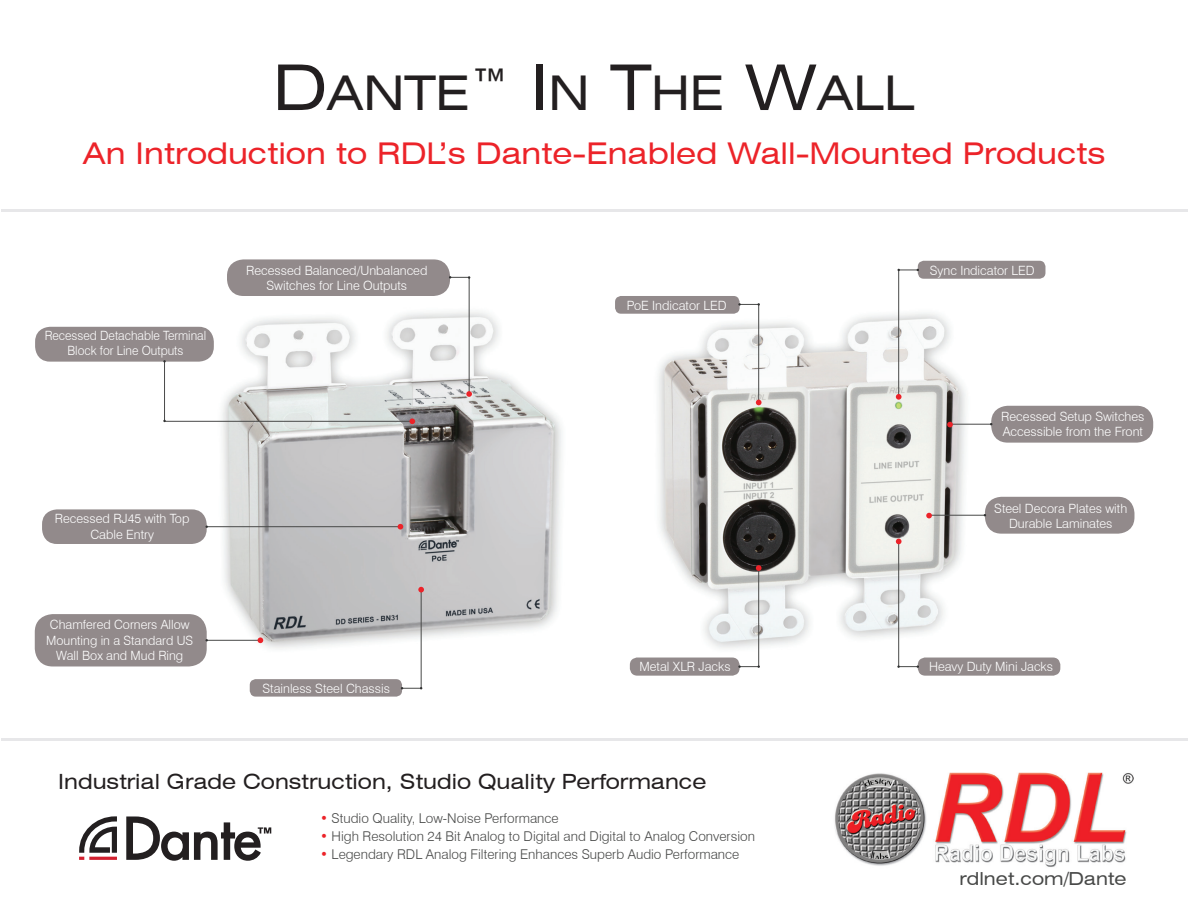
<style>
.page{position:relative;width:1188px;height:918px;background:#fff}
.page>*{position:absolute;margin:0;border:0;box-sizing:border-box;transform-origin:0 0}
.t1{font:expanded 48px "Swiss 721 BT";color:#231f20}
.t2{font:expanded 30px "Swiss 721 BT";color:#ec2329}
.t3{font:expanded 21px "Swiss 721 BT";color:#231f20}
.t4{font:expanded 18px "Swiss 721 BT";color:#484948}
.t5{font:300 13.5px "Swiss 721 BT";color:#484948}
.t6{font:300 12.75px/15.3px "Swiss 721 BT";color:#fff;text-align:center}
.t7{font:300 12.75px/15.3px "Swiss 721 BT";color:#fff;text-align:center;scale:.95 1}
.s1{font-size:63px}
.s2{color:#ec2329}
</style>
<div class="page">
<img style="left:216px;top:306px;width:346px;height:348px">
<img style="left:834px;top:772px;width:300px;height:95px">
<hr style="left:1px;top:738px;width:1187px;height:3px;background:#e7e7e9">
<hr style="left:1px;top:209px;width:1187px;height:2px;background:#e7e7e9">
<img style="left:658px;top:307px;width:313px;height:348px">
<hr style="left:0;top:27px;width:1px;height:38px;background:#ec2329">
<svg style="left:79px;top:816px;width:38px;height:44px"></svg>
<svg style="left:126px;top:816px;width:145px;height:45px"></svg>
<hr style="left:758px;top:568px;width:1px;height:99px;background:#484948">
<hr style="left:421px;top:590px;width:1px;height:99px;background:#484948">
<hr style="left:164px;top:362px;width:1px;height:60px;background:#484948">
<hr style="left:758px;top:305px;width:1px;height:99px;background:#484948">
<hr style="left:469px;top:277px;width:1px;height:118px;background:#484948">
<hr style="left:898px;top:540px;width:1px;height:127px;background:#484948">
<hr style="left:898px;top:270px;width:1px;height:128px;background:#484948">
<hr style="left:950px;top:424px;width:41px;height:1px;background:#484948">
<hr style="left:929px;top:515px;width:56px;height:1px;background:#484948">
<hr style="left:207px;top:640px;width:55px;height:1px;background:#484948">
<hr style="left:199px;top:526px;width:203px;height:1px;background:#484948">
<hr style="left:164px;top:421px;width:250px;height:1px;background:#484948">
<svg style="left:756px;top:565px;width:6px;height:6px"></svg>
<svg style="left:418px;top:587px;width:6px;height:5px"></svg>
<svg style="left:756px;top:400px;width:6px;height:5px"></svg>
<svg style="left:466px;top:391px;width:6px;height:6px"></svg>
<svg style="left:896px;top:539px;width:6px;height:5px"></svg>
<svg style="left:896px;top:394px;width:6px;height:6px"></svg>
<svg style="left:947px;top:422px;width:6px;height:5px"></svg>
<svg style="left:926px;top:513px;width:6px;height:5px"></svg>
<svg style="left:258px;top:637px;width:5px;height:6px"></svg>
<svg style="left:398px;top:524px;width:5px;height:6px"></svg>
<svg style="left:409px;top:418px;width:6px;height:6px"></svg>
<div style="left:630px;top:658px;width:110px;height:18px;background:#928a8b;border-radius:8px"></div>
<div style="left:250px;top:679px;width:152px;height:18px;background:#928a8b;border-radius:6px"></div>
<div style="left:615px;top:296px;width:125px;height:18px;background:#928a8b;border-radius:6px"></div>
<div style="left:227px;top:259px;width:223px;height:37px;background:#928a8b;border-radius:16px"></div>
<div style="left:918px;top:261px;width:127px;height:18px;background:#928a8b;border-radius:6px"></div>
<div style="left:35px;top:614px;width:172px;height:52px;background:#928a8b;border-radius:18px"></div>
<div style="left:42px;top:509px;width:165px;height:35px;background:#928a8b;border-radius:15px"></div>
<div style="left:35px;top:327px;width:179px;height:35px;background:#928a8b;border-radius:15px"></div>
<div style="left:991px;top:406px;width:162px;height:37px;background:#928a8b;border-radius:17px"></div>
<div style="left:985px;top:497px;width:149px;height:37px;background:#928a8b;border-radius:17px"></div>
<div style="left:918px;top:658px;width:142px;height:18px;background:#928a8b;border-radius:8px"></div>
<svg style="left:738px;top:665px;width:22px;height:3px"></svg>
<svg style="left:401px;top:687px;width:21px;height:2px"></svg>
<svg style="left:897px;top:269px;width:22px;height:2px"></svg>
<svg style="left:738px;top:303px;width:22px;height:3px"></svg>
<svg style="left:897px;top:665px;width:22px;height:3px"></svg>
<svg style="left:449px;top:276px;width:21px;height:3px"></svg>
<h1 class="t1" style="left:273px;top:64px;width:644px"><span class="s1">D</span>ANTE™ <span class="s1">I</span>N <span class="s1">T</span>HE <span class="s1">W</span>ALL</h1>
<h2 class="t2" style="left:83px;top:135px;width:1024px">An Introduction to RDL’s Dante-Enabled Wall-Mounted Products</h2>
<p class="t6" style="left:246px;top:263px;width:183px">Recessed Balanced/Unbalanced<br>Switches for Line Outputs</p>
<p class="t6" style="left:930px;top:262px;width:106px">Sync Indicator LED</p>
<p class="t7" style="left:45px;top:328px;width:172px">Recessed Detachable Terminal<br>Block for Line Outputs</p>
<p class="t6" style="left:55px;top:511px;width:136px">Recessed RJ45 with Top<br>Cable Entry</p>
<p class="t6" style="left:46px;top:617px;width:149px">Chamfered Corners Allow<br>Mounting in a Standard US<br>Wall Box and Mud Ring</p>
<p class="t6" style="left:263px;top:681px;width:129px">Stainless Steel Chassis</p>
<p class="t6" style="left:627px;top:298px;width:102px">PoE Indicator LED</p>
<p class="t6" style="left:639px;top:659px;width:93px">Metal XLR Jacks</p>
<h3 class="t3" style="left:58px;top:769px;width:650px">Industrial Grade Construction, Studio Quality Performance</h3>
<p class="t5" style="left:320px;top:810px;width:240px"><span class="s2">•</span> Studio Quality, Low-Noise Performance</p>
<p class="t5" style="left:320px;top:828px;width:436px"><span class="s2">•</span> High Resolution 24 Bit Analog to Digital and Digital to Analog Conversion</p>
<p class="t5" style="left:320px;top:846px;width:421px"><span class="s2">•</span> Legendary RDL Analog Filtering Enhances Superb Audio Performance</p>
<p class="t6" style="left:1001px;top:408px;width:145px;text-align:left">Recessed Setup Switches<br>Accessible from the Front</p>
<p class="t6" style="left:994px;top:501px;width:135px">Steel Decora Plates with<br>Durable Laminates</p>
<p class="t6" style="left:929px;top:659px;width:125px">Heavy Duty Mini Jacks</p>
<h3 class="t4" style="left:960px;top:868px;width:169px">rdlnet.com/Dante</h3>
</div>
